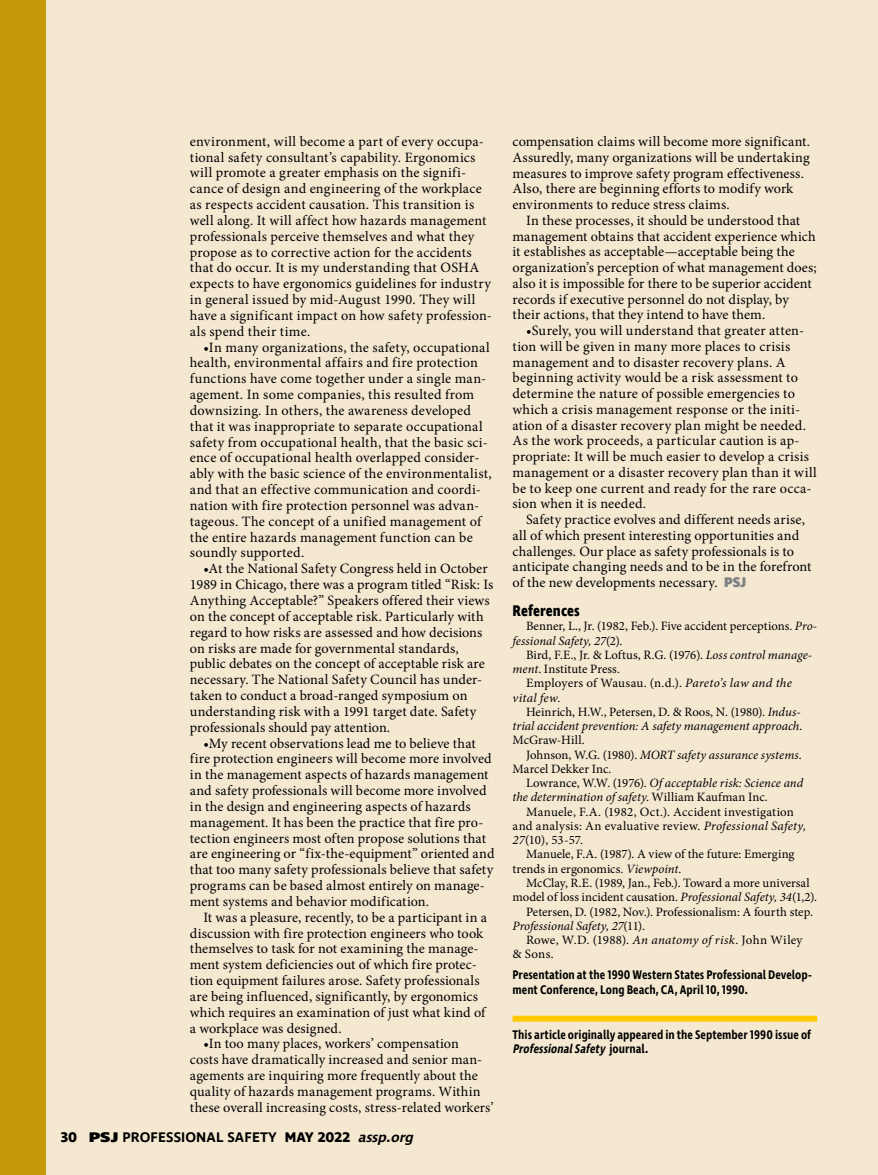
<style>
.page{position:relative;width:878px;height:1175px;background:#fff}
.page>*{position:absolute;margin:0;border:0;box-sizing:border-box;transform-origin:0 0}
.t1{font:700 15.75px "Ingra Cd";letter-spacing:.005em;color:#000}
.t2{font:14.25px/15.9px "Minion Pro";letter-spacing:.01em;color:#000}
.t3{font:600 14.25px "Ingra";letter-spacing:.01em;color:#000}
.t4{font:12.75px/14.2px "Minion Pro";letter-spacing:.005em;color:#000}
.t5{font:italic 12.75px "Minion Pro";letter-spacing:.005em;color:#000}
.t6{font:600 12.75px/14.2px "Ingra Cd";color:#000}
.t7{font:12.75px "Minion Pro";letter-spacing:.025em;color:#000}
.s1{font-weight:700}
.s2{font-weight:800}
.s3{font-style:italic}
.s4{font-family:"Ingra";font-weight:800;color:#7f8284}
.s5{font-style:normal}
</style>
<div class="page">
<div style="left:0;top:0;width:878px;height:1174px;background:#f4e8d1"></div>
<div style="left:0;top:0;width:46px;height:1174px;background:#c6980b"></div>
<div style="left:512px;top:1015px;width:305px;height:6px;background:#ffca03"></div>
<p class="t2" style="left:190px;top:133px;width:303px">environment, will become a part of every occupa&shy;tional safety consultant’s capability. Ergonomics will promote a greater emphasis on the signifi&shy;cance of design and engineering of the workplace as respects accident causation. This transition is well along. It will affect how hazards management professionals perceive themselves and what they propose as to corrective action for the accidents that do occur. It is my understanding that OSHA expects to have ergonomics guidelines for industry in general issued by mid-August 1990. They will have a significant impact on how safety profession&shy;als spend their time.</p>
<p class="t2" style="left:190px;top:339px;width:303px;text-indent:13px">•In many organizations, the safety, occupational health, environmental affairs and fire protection functions have come together under a single man&shy;agement. In some companies, this resulted from downsizing. In others, the awareness developed that it was inappropriate to separate occupational safety from occupational health, that the basic sci&shy;ence of occupational health overlapped consider&shy;ably with the basic science of the environmentalist, and that an effective communication and coordi&shy;nation with fire protection personnel was advan&shy;tageous. The concept of a unified management of the entire hazards management function can be soundly supported.</p>
<p class="t2" style="left:190px;top:561px;width:305px;text-indent:13px">•At the National Safety Congress held in October 1989 in Chicago, there was a program titled “Risk: Is Anything Acceptable?” Speakers offered their views on the concept of acceptable risk. Particularly with regard to how risks are assessed and how decisions on risks are made for governmental standards, public debates on the concept of acceptable risk are necessary. The National Safety Council has under&shy;taken to conduct a broad-ranged symposium on understanding risk with a 1991 target date. Safety professionals should pay attention.</p>
<p class="t2" style="left:190px;top:735px;width:306px;text-indent:13px">•My recent observations lead me to believe that fire protection engineers will become more involved in the management aspects of hazards management and safety professionals will become more involved in the design and engineering aspects of hazards management. It has been the practice that fire pro&shy;tection engineers most often propose solutions that are engineering or “fix-the-equipment” oriented and that too many safety professionals believe that safety programs can be based almost entirely on manage&shy;ment systems and behavior modification.</p>
<p class="t2" style="left:190px;top:909px;width:298px;text-indent:13px">It was a pleasure, recently, to be a participant in a discussion with fire protection engineers who took themselves to task for not examining the manage&shy;ment system deficiencies out of which fire protec&shy;tion equipment failures arose. Safety professionals are being influenced, significantly, by ergonomics which requires an examination of just what kind of a workplace was designed.</p>
<p class="t2" style="left:190px;top:1036px;width:305px;text-indent:13px">•In too many places, workers’ compensation<br>costs have dramatically increased and senior man&shy;agements are inquiring more frequently about the quality of hazards management programs. Within these overall increasing costs, stress-related workers’</p>
<p class="t3" style="left:61px;top:1128px;width:358px"><span class="s1">30</span> <span class="s2">PSJ</span> PROFESSIONAL SAFETY <span class="s1">MAY 2022</span> <span class="s3">assp.org</span></p>
<p class="t2" style="left:512px;top:134px;width:299px">compensation claims will become more significant.<br>Assuredly, many organizations will be undertaking measures to improve safety program effectiveness.<br>Also, there are beginning efforts to modify work environments to reduce stress claims.</p>
<p class="t2" style="left:512px;top:212px;width:306px;text-indent:13px">In these processes, it should be understood that management obtains that accident experience which it establishes as acceptable—acceptable being the organization’s perception of what management does; also it is impossible for there to be superior accident records if executive personnel do not display, by their actions, that they intend to have them.</p>
<p class="t2" style="left:512px;top:323px;width:306px;text-indent:13px">•Surely, you will understand that greater atten&shy;tion will be given in many more places to crisis management and to disaster recovery plans. A beginning activity would be a risk assessment to determine the nature of possible emergencies to which a crisis management response or the initi&shy;ation of a disaster recovery plan might be needed.<br>As the work proceeds, a particular caution is ap&shy;propriate: It will be much easier to develop a crisis management or a disaster recovery plan than it will be to keep one current and ready for the rare occa&shy;sion when it is needed.</p>
<p class="t2" style="left:512px;top:512px;width:300px;text-indent:13px">Safety practice evolves and different needs arise, all of which present interesting opportunities and challenges. Our place as safety professionals is to anticipate changing needs and to be in the forefront of the new developments necessary. <span class="s4">PSJ</span></p>
<p class="t1" style="left:512px;top:601px;width:69px">References</p>
<p class="t4" style="left:512px;top:619px;width:306px;text-indent:14px">Benner, L., Jr. (1982, Feb.). Five accident perceptions. <span class="s3">Pro&shy;fessional Safety, 27</span>(2).</p>
<p class="t4" style="left:526px;top:648px;width:287px">Bird, F.E., Jr. &amp; Loftus, R.G. (1976). <span class="s3">Loss control manage-</span></p>
<p class="t4" style="left:512px;top:662px;width:109px"><span class="s3">ment</span>. Institute Press.</p>
<p class="t4" style="left:526px;top:676px;width:267px">Employers of Wausau. (n.d.). <span class="s3">Pareto’s law and the</span></p>
<p class="t5" style="left:512px;top:689px;width:50px">vital few.</p>
<p class="t4" style="left:526px;top:704px;width:276px">Heinrich, H.W., Petersen, D. &amp; Roos, N. (1980). <span class="s3">Indus-</span></p>
<p class="t5" style="left:512px;top:717px;width:291px">trial accident prevention: A safety management approach<span class="s5">.</span></p>
<p class="t4" style="left:512px;top:733px;width:74px">McGraw-Hill.</p>
<p class="t5" style="left:526px;top:746px;width:277px"><span class="s5">Johnson, W.G. (1980).</span> MORT safety assurance systems<span class="s5">.</span></p>
<p class="t4" style="left:512px;top:762px;width:100px">Marcel Dekker Inc.</p>
<p class="t5" style="left:526px;top:774px;width:279px"><span class="s5">Lowrance, W.W. (1976).</span> Of acceptable risk: Science and</p>
<p class="t5" style="left:512px;top:788px;width:257px">the determination of safety<span class="s5">. William Kaufman Inc.</span></p>
<p class="t4" style="left:526px;top:804px;width:269px">Manuele, F.A. (1982, Oct.). Accident investigation</p>
<p class="t7" style="left:512px;top:817px;width:295px">and analysis: An evaluative review. <span class="s3">Professional Safety,</span></p>
<p class="t4" style="left:512px;top:833px;width:72px"><span class="s3">27</span>(10), 53-57.</p>
<p class="t4" style="left:526px;top:847px;width:270px">Manuele, F.A. (1987). A view of the future: Emerging</p>
<p class="t4" style="left:512px;top:861px;width:170px">trends in ergonomics. <span class="s3">Viewpoint</span>.</p>
<p class="t4" style="left:526px;top:876px;width:285px">McClay, R.E. (1989, Jan., Feb.). Toward a more universal</p>
<p class="t4" style="left:512px;top:890px;width:306px">model of loss incident causation. <span class="s3">Professional Safety, 34</span>(1,2).</p>
<p class="t4" style="left:526px;top:904px;width:288px">Petersen, D. (1982, Nov.). Professionalism: A fourth step.</p>
<p class="t5" style="left:512px;top:917px;width:134px">Professional Safety, 27<span class="s5">(11).</span></p>
<p class="t4" style="left:526px;top:932px;width:278px">Rowe, W.D. (1988). <span class="s3">An anatomy of risk</span>. John Wiley</p>
<p class="t4" style="left:512px;top:947px;width:43px">&amp; Sons.</p>
<p class="t6" style="left:512px;top:968px;width:301px">Presentation at the 1990 Western States Professional Develop&shy;ment Conference, Long Beach, CA, April 10, 1990.</p>
<p class="t6" style="left:512px;top:1027px;width:300px">This article originally appeared in the September 1990 issue of<br><span class="s3">ProfessionalSafety</span> j o u r n a l .</p>
</div>
